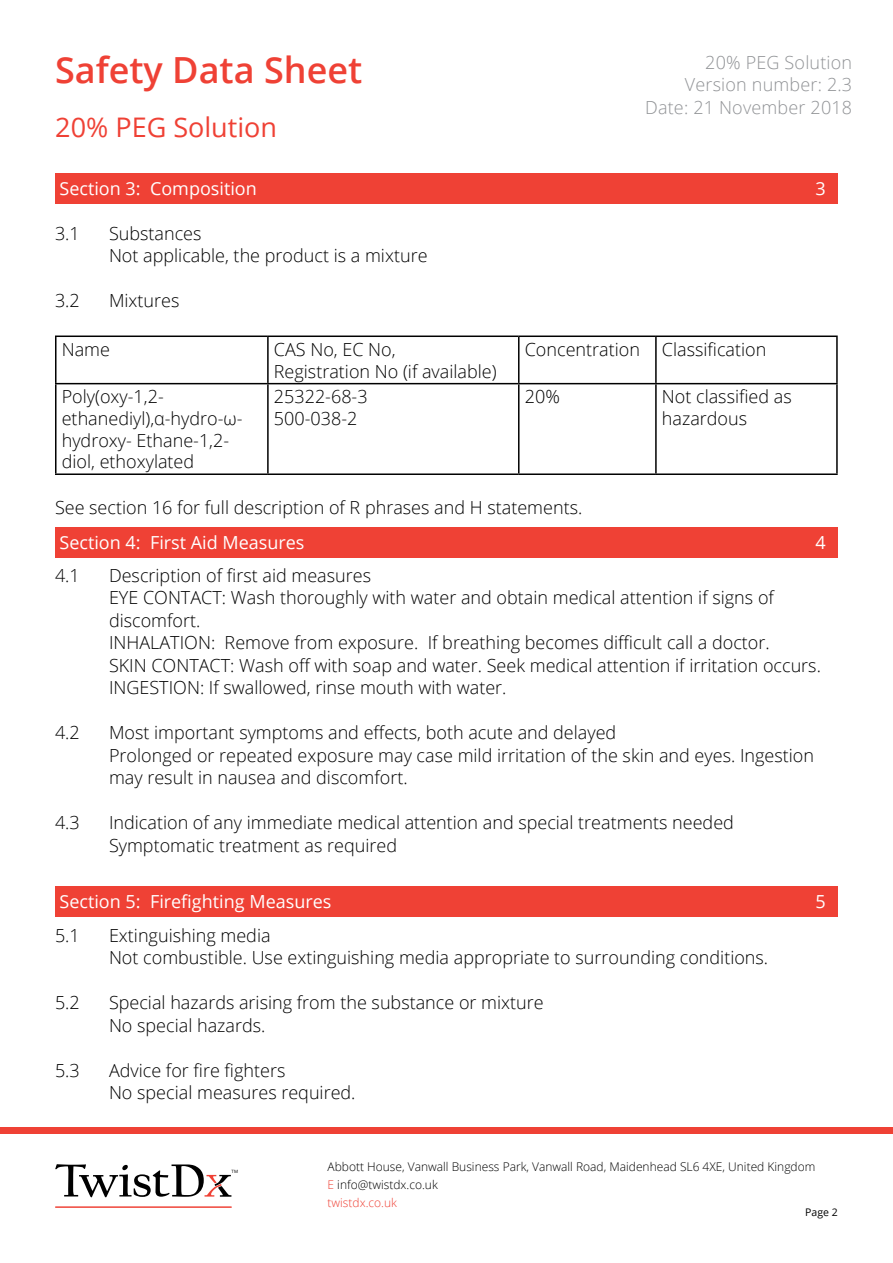
<style>
.page{position:relative;width:893px;height:1263px;background:#fff}
.page>*{position:absolute;margin:0;border:0;box-sizing:border-box;transform-origin:0 0}
.t1{font:600 36px "Open Sans";color:#ef4135}
.t2{font:27px "Open Sans";color:#ef4135}
.t3{font:300 18px/22.5px "Open Sans";color:#000}
.t4{font:18px "Open Sans";color:#fff}
.t5{font:300 18px/22.5px "Open Sans";letter-spacing:.01em;color:#919396;text-align:right}
.t6{font:300 12px/18px "Open Sans";color:#000}
.t7{font:10.5px "Open Sans";color:#000}
.t8{font:4.5px "Open Sans";color:#000}
.s1{color:#ef4135}
</style>
<div class="page">
<div style="left:0;top:1127px;width:893px;height:6px;background:#ef4135"></div>
<svg style="left:55px;top:1164px;width:176px;height:33px"></svg>
<hr style="left:55px;top:1207px;width:177px;height:1px;background:#ef4135">
<hr style="left:55px;top:335px;width:213px;height:2px;background:#000">
<hr style="left:55px;top:337px;width:2px;height:46px;background:#000">
<hr style="left:268px;top:335px;width:251px;height:2px;background:#000">
<hr style="left:267px;top:337px;width:2px;height:46px;background:#000">
<hr style="left:519px;top:335px;width:137px;height:2px;background:#000">
<hr style="left:518px;top:337px;width:1px;height:46px;background:#000">
<hr style="left:656px;top:335px;width:182px;height:2px;background:#000">
<hr style="left:655px;top:337px;width:2px;height:46px;background:#000">
<hr style="left:836px;top:337px;width:2px;height:46px;background:#000">
<hr style="left:55px;top:383px;width:213px;height:1px;background:#000">
<hr style="left:55px;top:384px;width:2px;height:89px;background:#000">
<hr style="left:268px;top:383px;width:251px;height:1px;background:#000">
<hr style="left:267px;top:384px;width:2px;height:89px;background:#000">
<hr style="left:519px;top:383px;width:137px;height:1px;background:#000">
<hr style="left:518px;top:384px;width:1px;height:89px;background:#000">
<hr style="left:656px;top:383px;width:182px;height:1px;background:#000">
<hr style="left:655px;top:384px;width:2px;height:89px;background:#000">
<hr style="left:836px;top:384px;width:2px;height:89px;background:#000">
<hr style="left:55px;top:473px;width:213px;height:2px;background:#000">
<hr style="left:268px;top:473px;width:251px;height:2px;background:#000">
<hr style="left:519px;top:473px;width:137px;height:2px;background:#000">
<hr style="left:656px;top:473px;width:182px;height:2px;background:#000">
<div style="left:55px;top:173px;width:783px;height:30px;background:#ef4135"></div>
<div style="left:55px;top:527px;width:783px;height:31px;background:#ef4135"></div>
<div style="left:55px;top:886px;width:783px;height:30px;background:#ef4135"></div>
<h1 class="t1" style="left:55px;top:45px;width:309px">Safety Data Sheet</h1>
<h2 class="t2" style="left:55px;top:108px;width:223px">20% PEG Solution</h2>
<p class="t5" style="left:645px;top:50px;width:209px">20% PEG Solution<br>Version number: 2.3<br>Date: 21 November 2018</p>
<p class="t4" style="left:60px;top:176px;width:199px">Section 3: Composition</p>
<p class="t4" style="left:816px;top:176px;width:12px">3</p>
<p class="t3" style="left:55px;top:221px;width:26px">3.1</p>
<p class="t3" style="left:109px;top:221px;width:320px">Substances<br>Not applicable, the product is a mixture</p>
<p class="t3" style="left:55px;top:289px;width:26px">3.2</p>
<p class="t3" style="left:109px;top:289px;width:72px">Mixtures</p>
<p class="t3" style="left:62px;top:338px;width:50px">Name</p>
<p class="t3" style="left:274px;top:338px;width:224px;line-height:21.6px">CAS No, EC No,<br>Registration No (if available)</p>
<p class="t3" style="left:525px;top:338px;width:243px">Concentration Classification</p>
<p class="t3" style="left:62px;top:386px;width:182px;line-height:21.6px">Poly(oxy-1,2- ethanediyl),α-hydro-ω&shy;hydroxy- Ethane-1,2- diol, ethoxylated</p>
<p class="t3" style="left:274px;top:386px;width:95px;line-height:21.6px">25322-68-3<br>500-038-2</p>
<p class="t3" style="left:525px;top:385px;width:37px">20%</p>
<p class="t3" style="left:662px;top:386px;width:131px;line-height:21.6px">Not classified as hazardous</p>
<p class="t3" style="left:55px;top:496px;width:529px">See section 16 for full description of R phrases and H statements.</p>
<p class="t4" style="left:60px;top:530px;width:246px">Section 4: First Aid Measures</p>
<p class="t4" style="left:816px;top:530px;width:12px">4</p>
<p class="t3" style="left:55px;top:563px;width:26px">4.1</p>
<p class="t3" style="left:109px;top:563px;width:713px">Description of first aid measures<br>EYE CONTACT: Wash thoroughly with water and obtain medical attention if signs of discomfort.<br>INHALATION: Remove from exposure. If breathing becomes difficult call a doctor.<br>SKIN CONTACT: Wash off with soap and water. Seek medical attention if irritation occurs.<br>INGESTION: If swallowed, rinse mouth with water.</p>
<p class="t3" style="left:55px;top:721px;width:26px">4.2</p>
<p class="t3" style="left:109px;top:721px;width:707px">Most important symptoms and effects, both acute and delayed<br>Prolonged or repeated exposure may case mild irritation of the skin and eyes. Ingestion may result in nausea and discomfort.</p>
<p class="t3" style="left:55px;top:811px;width:26px">4.3</p>
<p class="t3" style="left:109px;top:811px;width:626px">Indication of any immediate medical attention and special treatments needed<br>Symptomatic treatment as required</p>
<p class="t4" style="left:60px;top:889px;width:273px">Section 5: Firefighting Measures</p>
<p class="t4" style="left:816px;top:889px;width:12px">5</p>
<p class="t3" style="left:55px;top:923px;width:26px">5.1</p>
<p class="t3" style="left:109px;top:923px;width:661px">Extinguishing media<br>Not combustible. Use extinguishing media appropriate to surrounding conditions.</p>
<p class="t3" style="left:55px;top:991px;width:26px">5.2</p>
<p class="t3" style="left:109px;top:991px;width:436px">Special hazards arising from the substance or mixture<br>No special hazards.</p>
<p class="t3" style="left:55px;top:1058px;width:26px">5.3</p>
<p class="t3" style="left:109px;top:1058px;width:248px">Advice for fire fighters<br>No special measures required.</p>
<p class="t8" style="left:232px;top:1168px;width:8px">TM</p>
<p class="t6" style="left:328px;top:1157px;width:489px">Abbott House, Vanwall Business Park, Vanwall Road, Maidenhead SL6 4XE, United Kingdom<br><span class="s1">E</span> info@twistdx.co.uk<br><span class="s1">twistdx.co.uk</span></p>
<p class="t7" style="left:805px;top:1205px;width:34px">Page 2</p>
</div>
